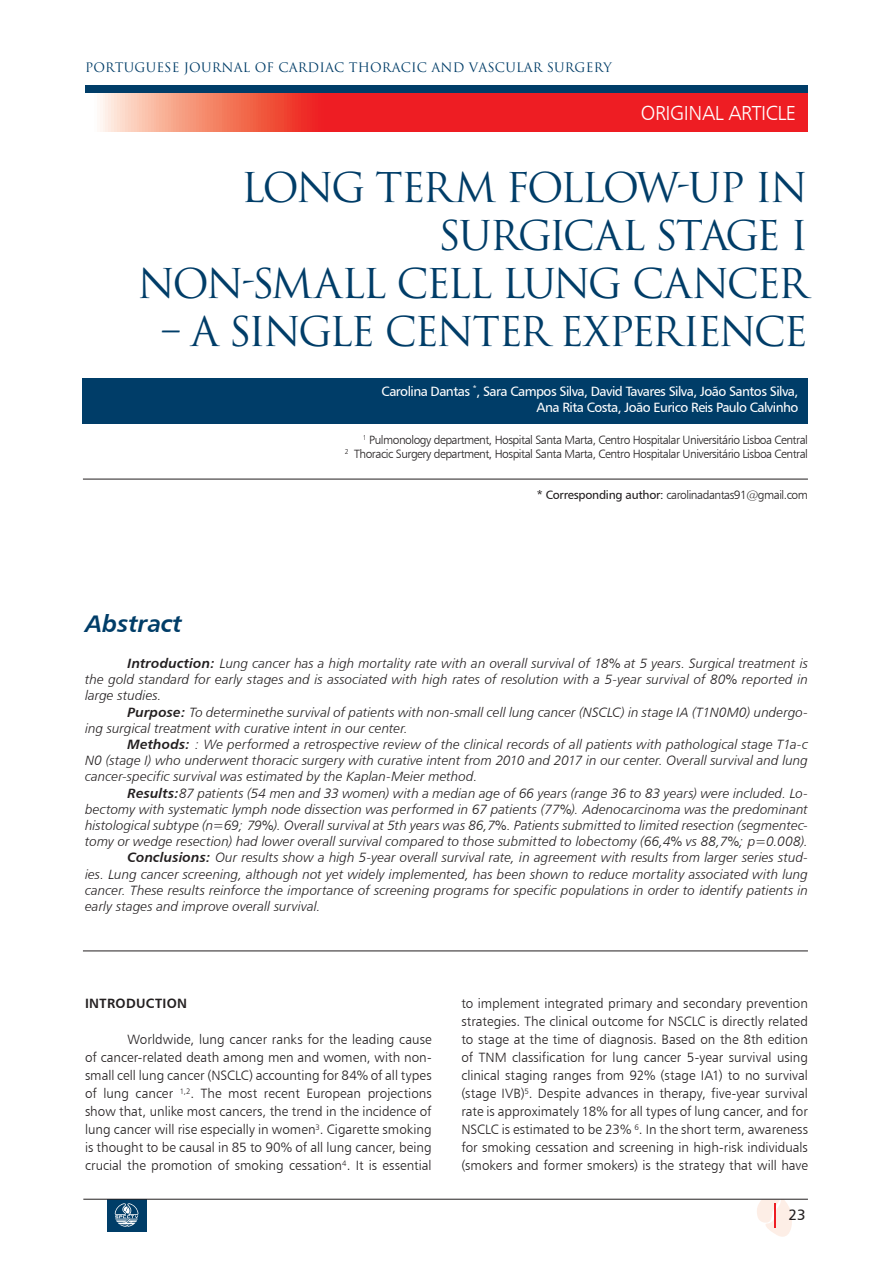
<style>
.page{position:relative;width:893px;height:1263px;background:#fff}
.page>*{position:absolute;margin:0;border:0;box-sizing:border-box;transform-origin:0 0}
.t1{font:39.9px/48px "Trajan Pro 3";letter-spacing:-.06em;color:#003d68;text-align:right}
.t2{font:24px "Humanist 777 BT Bold Italic B";color:#003d68}
.t3{font:20.4px "Humanist 777 BT Light B";letter-spacing:-.02em;color:#fff}
.t4{font:15px "Humanist 777 BT Roman B";color:#231f20}
.t5{font:13.5px/16.2px "Humanist 777 BT Light Italic B";letter-spacing:.005em;color:#231f20;text-align:justify}
.t6{font:13.5px/18px "Humanist 777 BT Light B";color:#231f20;text-align:justify}
.t7{font:13.5px/16.2px "Humanist 777 BT Roman B";letter-spacing:-.04em;color:#fff;text-align:right}
.t8{font:13.5px "Humanist 777 BT Bold B";letter-spacing:.025em;color:#231f20}
.t9{font:12.75px "Trajan Pro 3";letter-spacing:.01em;color:#003d68}
.t10{font:12px/14.4px "Humanist 777 BT Light B";letter-spacing:-.04em;color:#231f20;text-align:right}
.s1{font-family:"Humanist 777 BT Roman B"}
.s2{font-family:"Humanist 777 BT Bold Italic B"}
</style>
<div class="page">
<div style="left:107px;top:1199px;width:40px;height:33px;background:#003d68"></div>
<svg style="left:115px;top:1203px;width:23px;height:24px"></svg>
<div style="left:85px;top:85px;width:723px;height:8px;background:#003d68"></div>
<svg style="left:757px;top:1200px;width:35px;height:37px"></svg>
<hr style="left:83px;top:1199px;width:725px;height:1px;background:#231f20">
<svg style="left:100px;top:93px;width:708px;height:38px;background:#f03e3c"></svg>
<hr style="left:83px;top:950px;width:725px;height:1px;background:#231f20">
<div style="left:83px;top:378px;width:725px;height:46px;background:#003d68"></div>
<hr style="left:83px;top:479px;width:725px;height:1px;background:#231f20">
<p class="t9" style="left:85px;top:59px;width:528px">PORTUGUESE JOURNAL OF CARDIAC THORACIC AND VASCULAR SURGERY</p>
<h3 class="t3" style="left:641px;top:100px;width:157px">ORIGINAL ARTICLE</h3>
<h1 class="t1" style="left:138px;top:166px;width:672px">LONG TERM FOLLOW-UP IN<br>SURGICAL STAGE I<br>NON-SMALL CELL LUNG CANCER</h1>
<h1 class="t1" style="left:161px;top:309px;width:649px">– A SINGLE CENTER EXPERIENCE</h1>
<h2 class="t2" style="left:85px;top:609px;width:99px">Abstract</h2>
<p class="t7" style="left:382px;top:383px;width:418px">Carolina Dantas <sup>*</sup>, Sara Campos Silva, David Tavares Silva, João Santos Silva,<br>Ana Rita Costa, João Eurico Reis Paulo Calvinho</p>
<p class="t10" style="left:345px;top:432px;width:465px"><sup>1</sup> Pulmonology department, Hospital Santa Marta, Centro Hospitalar Universitário Lisboa Central<br><sup>2</sup> Thoracic Surgery department, Hospital Santa Marta, Centro Hospitalar Universitário Lisboa Central</p>
<p class="t10" style="left:537px;top:487px;width:273px"><span class="s1">* Corresponding author:</span> carolinadantas91@gmail.com</p>
<p class="t5" style="left:85px;top:655px;width:724px;text-indent:43px"><span class="s2">Introduction:</span> Lung cancer has a high mortality rate with an overall survival of 18% at 5 years. Surgical treatment is the gold standard for early stages and is associated with high rates of resolution with a 5-year survival of 80% reported in large studies.</p>
<p class="t5" style="left:85px;top:703px;width:724px;text-indent:43px"><span class="s2">Purpose:</span> To determinethe survival of patients with non-small cell lung cancer (NSCLC) in stage IA (T1N0M0) undergo&shy;ing surgical treatment with curative intent in our center.</p>
<p class="t5" style="left:85px;top:736px;width:724px;text-indent:43px"><span class="s2">Methods:</span> : We performed a retrospective review of the clinical records of all patients with pathological stage T1a-c N0 (stage I) who underwent thoracic surgery with curative intent from 2010 and 2017 in our center. Overall survival and lung cancer-specific survival was estimated by the Kaplan-Meier method.</p>
<p class="t5" style="left:128px;top:784px;width:682px"><span class="s2">Results:</span>87 patients (54 men and 33 women) with a median age of 66 years (range 36 to 83 years) were included. Lo-</p>
<p class="t5" style="left:85px;top:801px;width:724px">bectomy with systematic lymph node dissection was performed in 67 patients (77%). Adenocarcinoma was the predominant</p>
<p class="t5" style="left:85px;top:817px;width:724px">histological subtype (n=69; 79%). Overall survival at 5th years was 86,7%. Patients submitted to limited resection (segmentec-</p>
<p class="t5" style="left:85px;top:833px;width:724px">tomy or wedge resection) had lower overall survival compared to those submitted to lobectomy (66,4% vs 88,7%; p=0.008).</p>
<p class="t5" style="left:128px;top:849px;width:682px"><span class="s2">Conclusions:</span> Our results show a high 5-year overall survival rate, in agreement with results from larger series stud-</p>
<p class="t5" style="left:85px;top:865px;width:724px">ies. Lung cancer screening, although not yet widely implemented, has been shown to reduce mortality associated with lung</p>
<p class="t5" style="left:85px;top:882px;width:724px">cancer. These results reinforce the importance of screening programs for specific populations in order to identify patients in</p>
<p class="t5" style="left:85px;top:898px;width:237px">early stages and improve overall survival.</p>
<p class="t8" style="left:85px;top:995px;width:104px">INTRODUCTION</p>
<p class="t6" style="left:85px;top:1030px;width:348px;text-indent:43px">Worldwide, lung cancer ranks for the leading cause of cancer-related death among men and women, with non&shy;small cell lung cancer (NSCLC) accounting for 84% of all types of lung cancer <sup>1,2</sup>. The most recent European projections show that, unlike most cancers, the trend in the incidence of lung cancer will rise especially in women<sup>3</sup>. Cigarette smoking is thought to be causal in 85 to 90% of all lung cancer, being crucial the promotion of smoking cessation<sup>4</sup>. It is essential</p>
<p class="t6" style="left:461px;top:994px;width:348px">to implement integrated primary and secondary prevention strategies. The clinical outcome for NSCLC is directly related to stage at the time of diagnosis. Based on the 8th edition of TNM classification for lung cancer 5-year survival using clinical staging ranges from 92% (stage IA1) to no survival (stage IVB)<sup>5</sup>. Despite advances in therapy, five-year survival rate is approximately 18% for all types of lung cancer, and for NSCLC is estimated to be 23% <sup>6</sup>. In the short term, awareness for smoking cessation and screening in high-risk individuals (smokers and former smokers) is the strategy that will have</p>
<p class="t4" style="left:789px;top:1205px;width:19px">23</p>
</div>
